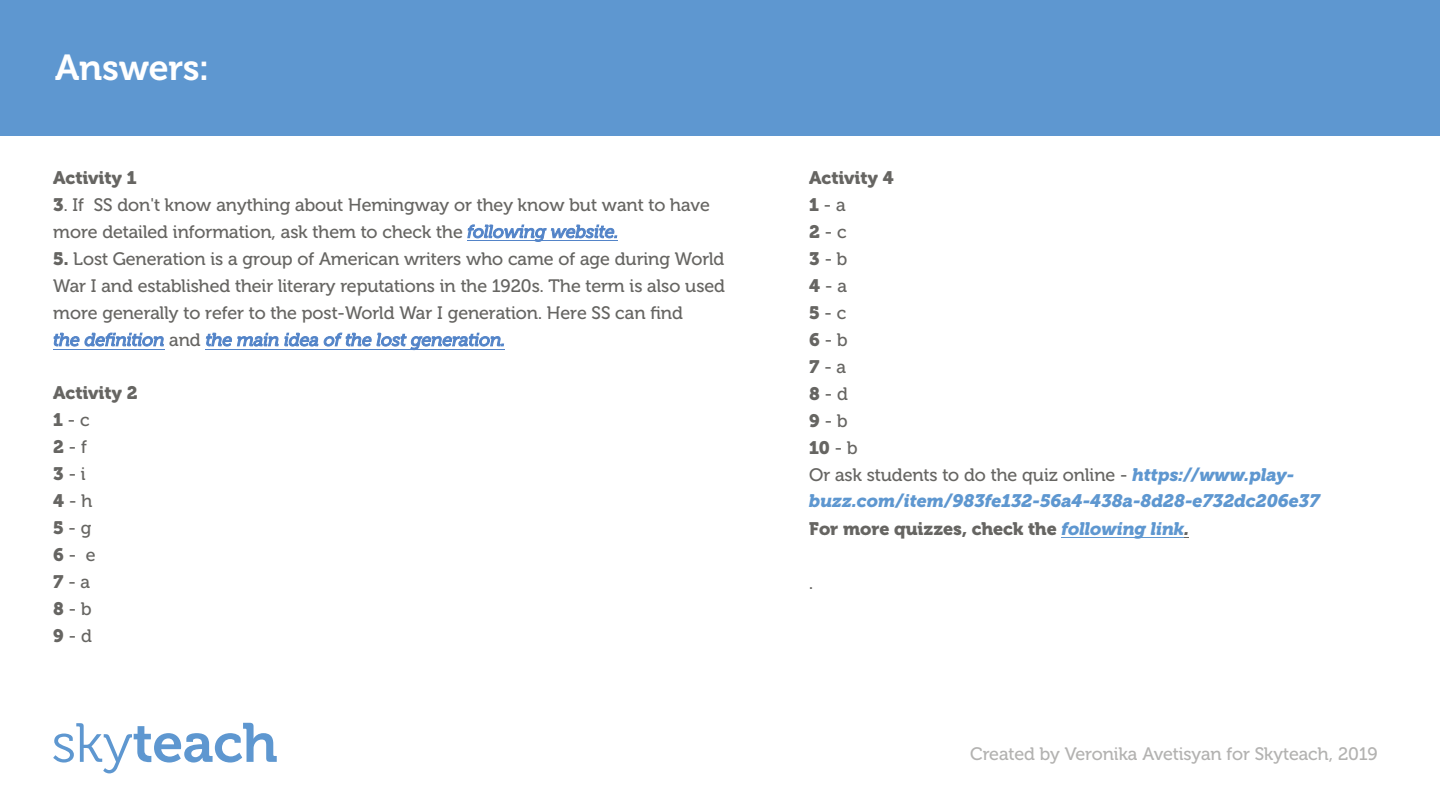
<style>
.page{position:relative;width:1440px;height:810px;background:#fff}
.page>*{position:absolute;margin:0;border:0;box-sizing:border-box;transform-origin:0 0}
.t1{font:36px "Museo Cyrl 700";letter-spacing:-.005em;color:#fff}
.t2{font:18px/27px "Museo Cyrl 500";color:#666562}
.t3{font:italic 18px/27.2px "Museo Cyrl 900";color:#5e97d0}
.t4{font:18px "Museo Cyrl 900";color:#666562}
.s1{font-family:"Museo Cyrl 900"}
.s2{font-style:italic;color:#5384c8}
.s3{font-family:"Museo Cyrl 500"}
.s4{font-family:"Museo Cyrl 900";font-style:italic;color:#5e97d0}
.s5{font-style:normal;color:#666562}
.s6{color:#666562}
</style>
<div class="page">
<div style="left:0;top:0;width:1440px;height:136px;background:#5e97d0"></div>
<svg style="left:53px;top:723px;width:224px;height:50px"></svg>
<hr style="left:467px;top:240px;width:151px;height:1px;background:#5384c8">
<hr style="left:53px;top:349px;width:111px;height:1px;background:#5384c8">
<hr style="left:206px;top:349px;width:299px;height:1px;background:#5384c8">
<hr style="left:1061px;top:537px;width:123px;height:1px;background:#5e97d0">
<h1 class="t1" style="left:55px;top:47px;width:155px">Answers:</h1>
<p class="t4" style="left:53px;top:167px;width:85px">Activity 1</p>
<p class="t2" style="left:53px;top:191px;width:658px"><span class="s1">3</span>. If SS don't know anything about Hemingway or they know but want to have more detailed information, ask them to check the <span class="s2">following website.</span></p>
<p class="t2" style="left:53px;top:245px;width:673px"><span class="s1">5.</span> Lost Generation is a group of American writers who came of age during World War I and established their literary reputations in the 1920s. The term is also used more generally to refer to the post-World War I generation. Here SS can find<br><span class="s2">the definition</span> and <span class="s2">the main idea of the lost generation.</span></p>
<p class="t4" style="left:53px;top:383px;width:86px">Activity 2</p>
<p class="t2" style="left:53px;top:407px;width:44px"><span class="s1">1</span> - c<br><span class="s1">2</span> - f<br><span class="s1">3</span> - i<br><span class="s1">4</span> - h<br><span class="s1">5</span> - g<br><span class="s1">6</span> - e<br><span class="s1">7</span> - a<br><span class="s1">8</span> - b<br><span class="s1">9</span> - d</p>
<p class="t4" style="left:809px;top:167px;width:86px">Activity 4</p>
<p class="t2" style="left:809px;top:191px;width:40px"><span class="s1">1</span> - a<br><span class="s1">2</span> - c<br><span class="s1">3</span> - b<br><span class="s1">4</span> - a<br><span class="s1">5</span> - c<br><span class="s1">6</span> - b<br><span class="s1">7</span> - a<br><span class="s1">8</span> - d<br><span class="s1">9</span> - b</p>
<p class="t4" style="left:809px;top:437px;width:50px">10 <span class="s3">- b</span></p>
<p class="t2" style="left:809px;top:461px;width:487px">Or ask students to do the quiz online - <span class="s4">https://www.play-</span></p>
<p class="t3" style="left:809px;top:488px;width:512px">buzz.com/item/983fe132-56a4-438a-8d28-e732dc206e37<br><span class="s5">For more quizzes, check the</span> following link<span class="s6">.</span></p>
<p class="t2" style="left:809px;top:570px;width:5px">.</p>
<p class="t2" style="left:970px;top:741px;width:409px">Created by Veronika Avetisyan for Skyteach, 2019</p>
</div>
